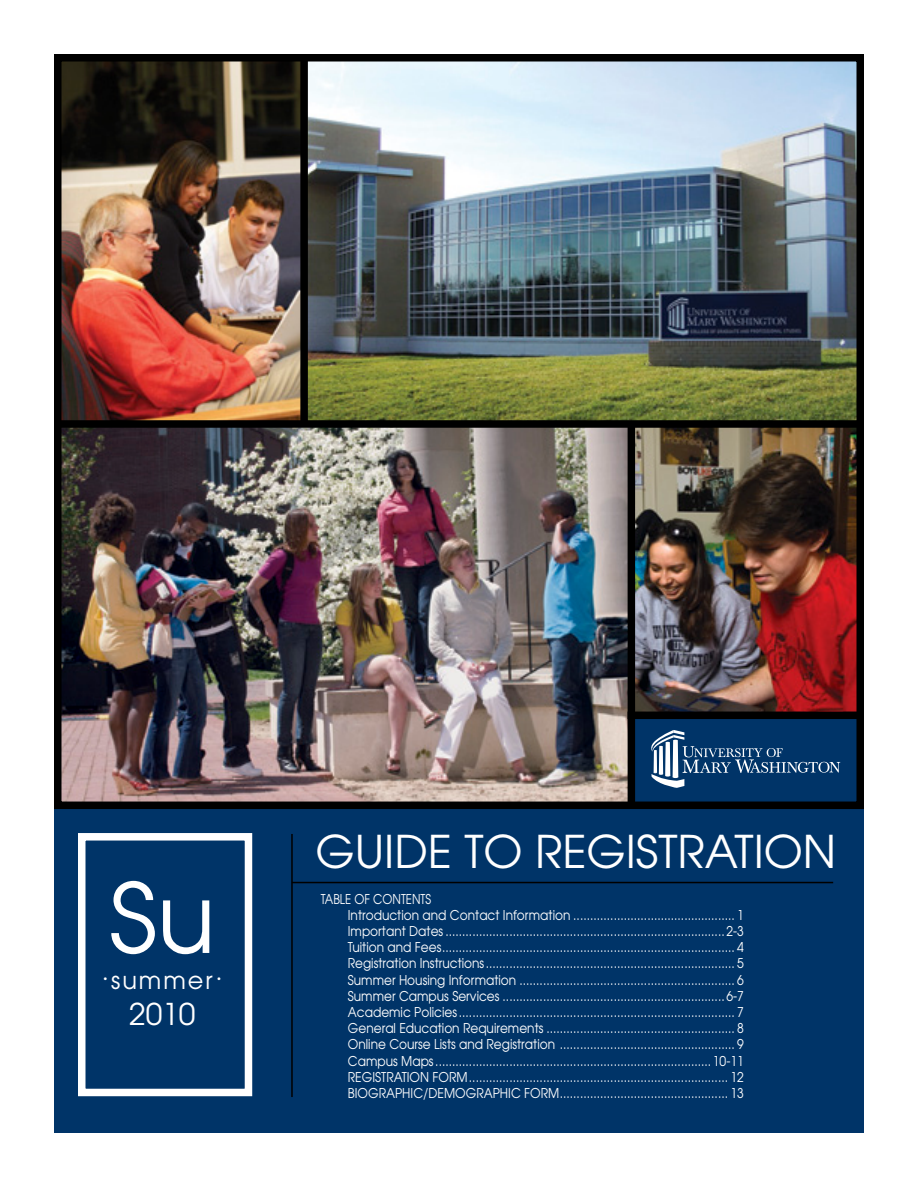
<style>
.page{position:relative;width:918px;height:1188px;background:#fff}
.page>*{position:absolute;margin:0;border:0;box-sizing:border-box;transform-origin:0 0}
.t1{font:96px "Avant Garde";color:#fff}
.t2{font:45px "Avant Garde";color:#fff}
.t3{font:30px "Avant Garde";color:#fff}
.t4{font:24px "Avant Garde";letter-spacing:.08em;color:#fff}
.t5{font:13.5px "Avant Garde";color:#fff;scale:.9 1}
.t6{font:13.5px "Avant Garde";color:#fff;scale:.85 1}
.t7{font:7.5px "Avant Garde";color:#fff}
</style>
<div class="page">
<img style="left:308px;top:63px;width:547px;height:357px">
<img style="left:635px;top:428px;width:220px;height:284px">
<img style="left:63px;top:428px;width:565px;height:372px">
<img style="left:63px;top:63px;width:237px;height:357px">
<div style="left:634px;top:717px;width:227px;height:86px;background:#003468"></div>
<div style="left:54px;top:809px;width:810px;height:324px;background:#003468"></div>
<div style="left:78px;top:833px;width:174px;height:263px;border:8px solid #fff"></div>
<hr style="left:291px;top:834px;width:2px;height:263px;background:#000">
<hr style="left:292px;top:882px;width:541px;height:1px;background:#000">
<svg style="left:651px;top:730px;width:189px;height:58px"></svg>
<div style="left:628px;top:423px;width:7px;height:381px;background:#000"></div>
<div style="left:628px;top:712px;width:236px;height:7px;background:#000"></div>
<div style="left:54px;top:420px;width:810px;height:8px;background:#000"></div>
<div style="left:300px;top:55px;width:8px;height:371px;background:#000"></div>
<div style="left:54px;top:54px;width:810px;height:755px;border:8px solid #000"></div>
<p class="t1" style="left:109px;top:858px;width:108px">Su</p>
<p class="t4" style="left:111px;top:965px;width:103px">summer</p>
<p class="t7" style="left:217px;top:974px;width:6px">•</p>
<p class="t3" style="left:129px;top:995px;width:68px">2010</p>
<p class="t7" style="left:103px;top:974px;width:6px">•</p>
<p class="t2" style="left:315px;top:823px;width:522px">GUIDE TO REGISTRATION</p>
<p class="t6" style="left:321px;top:890px;width:131px">TABLE OF CONTENTS</p>
<p class="t5" style="left:348px;top:907px;width:442px">Introduction and Contact Information ................................................ 1</p>
<p class="t5" style="left:348px;top:923px;width:442px">Important Dates ...................................................................................2-3</p>
<p class="t5" style="left:348px;top:939px;width:442px">Tuition and Fees....................................................................................... 4</p>
<p class="t5" style="left:348px;top:955px;width:442px">Registration Instructions.......................................................................... 5</p>
<p class="t5" style="left:348px;top:971px;width:442px">Summer Housing Information ................................................................ 6</p>
<p class="t5" style="left:348px;top:988px;width:442px">Summer Campus Services ..................................................................6-7</p>
<p class="t5" style="left:348px;top:1004px;width:442px">Academic Policies.................................................................................. 7</p>
<p class="t5" style="left:348px;top:1020px;width:442px">General Education Requirements ........................................................ 8</p>
<p class="t5" style="left:348px;top:1036px;width:442px">Online Course Lists and Registration .................................................... 9</p>
<p class="t5" style="left:348px;top:1052px;width:442px">Campus Maps..................................................................................10-11</p>
<p class="t5" style="left:348px;top:1069px;width:442px">REGISTRATION FORM............................................................................. 12</p>
<p class="t5" style="left:348px;top:1085px;width:442px">BIOGRAPHIC/DEMOGRAPHIC FORM.................................................. 13</p>
</div>
